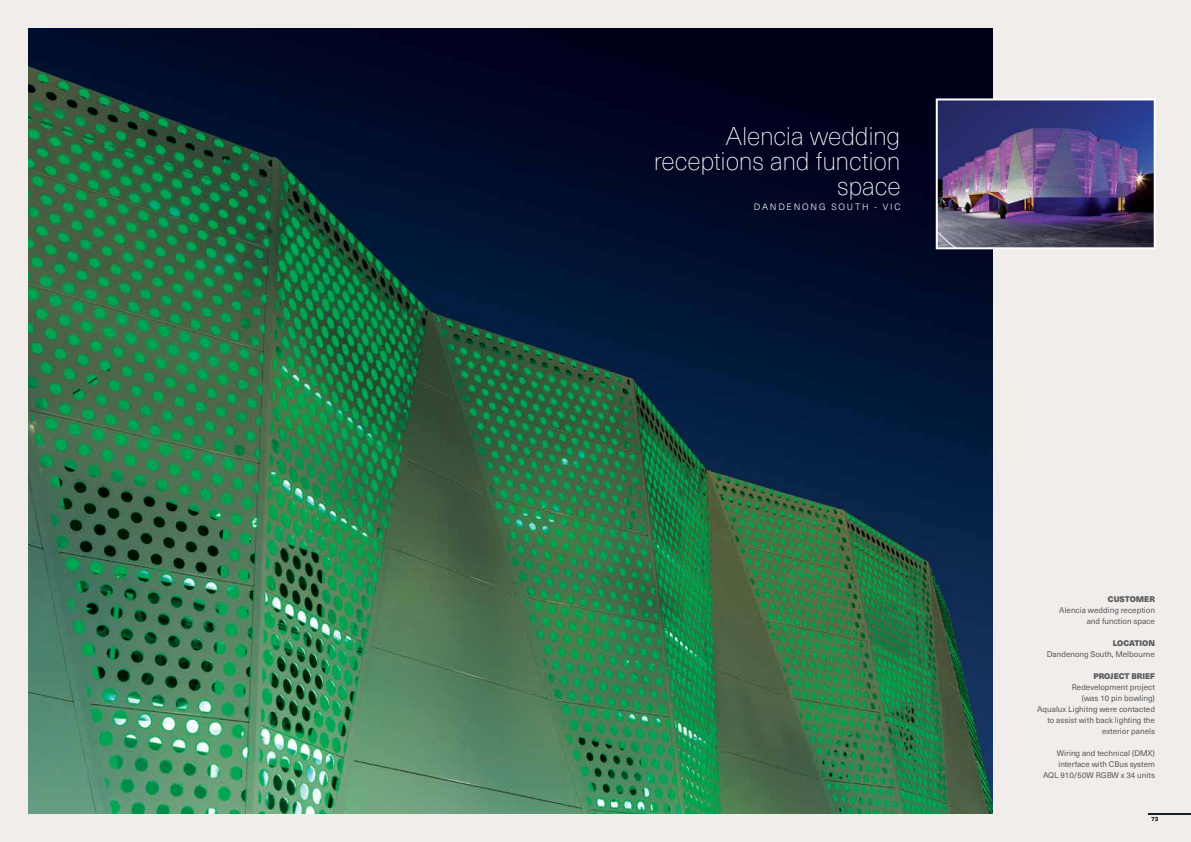
<style>
.page{position:relative;width:1191px;height:842px;background:#fff}
.page>*{position:absolute;margin:0;border:0;box-sizing:border-box;transform-origin:0 0}
.t1{font:100 25px/25px "Neue Haas Unica W1 G";letter-spacing:-.01em;color:#fff;text-align:right}
.t2{font:300 9px "Neue Haas Unica W1 G";color:#fff}
.t3{font:8px/11px "Neue Haas Unica W1 G";color:#58595b;text-align:right}
.t4{font:900 8px "Neue Haas Unica W1 G";color:#58595b}
.t5{font:700 6px "Neue Haas Unica W1 G";color:#000}
</style>
<div class="page">
<div style="left:581px;top:0;width:610px;height:842px;background:#f0edeb"></div>
<hr style="left:1148px;top:813px;width:43px;height:1px;background:#171e26">
<div style="left:0;top:0;width:609px;height:842px;background:#f0edeb"></div>
<img style="left:28px;top:28px;width:553px;height:786px">
<img style="left:581px;top:28px;width:411px;height:786px">
<img style="left:935px;top:98px;width:220px;height:151px">
<h1 class="t1" style="left:654px;top:123px;width:248px">Alencia wedding receptions and function space</h1>
<p class="t2" style="left:754px;top:201px;width:148px">DANDENONG SOUTH - VIC</p>
<p class="t4" style="left:1108px;top:592px;width:49px">CUSTOMER</p>
<p class="t3" style="left:1059px;top:604px;width:97px">Alencia wedding reception and function space</p>
<p class="t4" style="left:1112px;top:636px;width:44px">LOCATION</p>
<p class="t3" style="left:1046px;top:648px;width:110px">Dandenong South, Melbourne</p>
<p class="t4" style="left:1093px;top:669px;width:63px">PROJECT BRIEF</p>
<p class="t3" style="left:1037px;top:681px;width:119px">Redevelopment project<br>(was 10 pin bowling)<br>Aqualux Lighitng were contacted to assist with back lighting the exterior panels</p>
<p class="t3" style="left:1043px;top:747px;width:113px">Wiring and technical (DMX) interface with CBus system<br>AQL 910/50W RGBW x 34 units</p>
<p class="t5" style="left:1151px;top:815px;width:9px">73</p>
</div>
